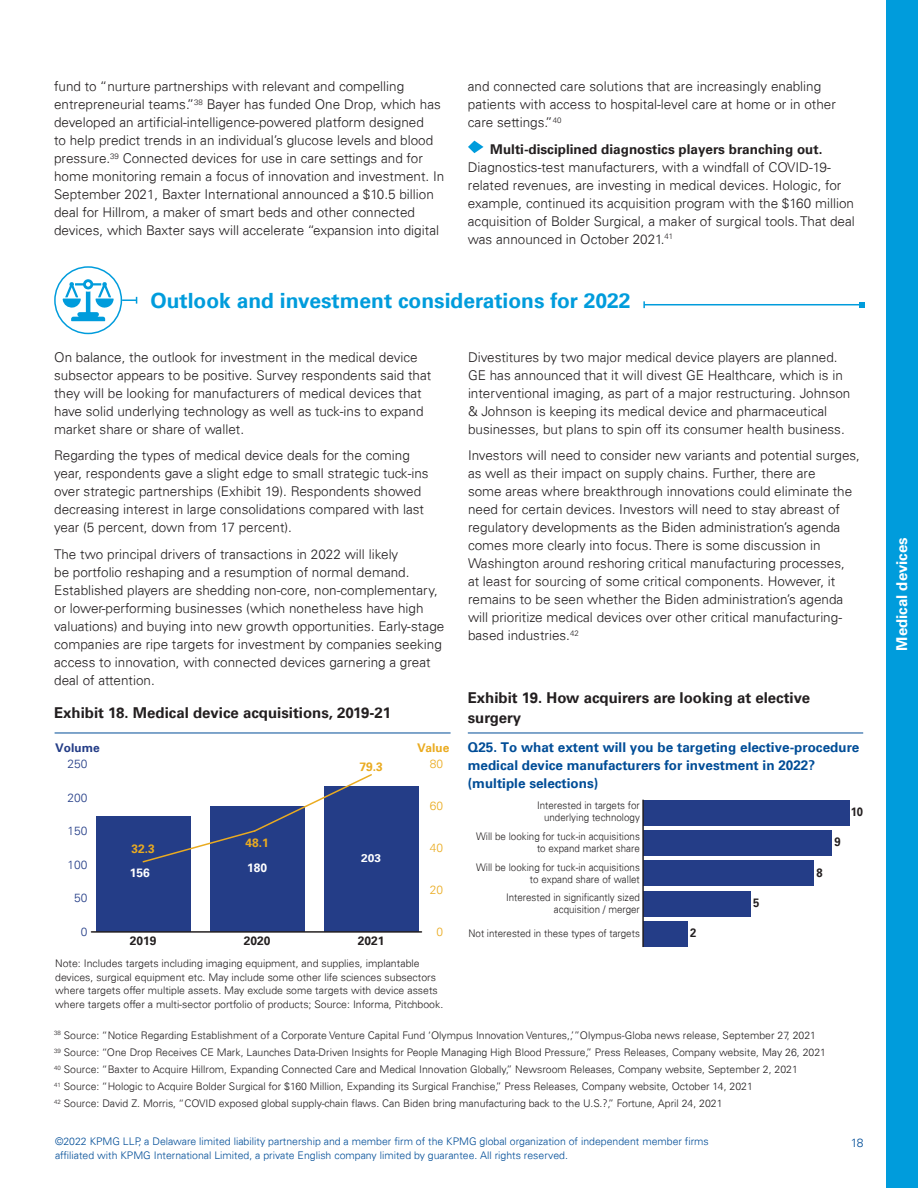
<style>
.page{position:relative;width:918px;height:1188px;background:#fff}
.page>*{position:absolute;margin:0;border:0;box-sizing:border-box;transform-origin:0 0}
.Subhead_14pt_Blue{font:700 21px "Universfor KPMG";color:#009cdc}
.Graph_Title_11pt_Bla{font:700 15px/19.5px "Universfor KPMG";color:#231f20}
.Subhead_14pt_Blue-2{font:700 15px "Universfor KPMG";color:#fff}
.Bodycopy_9pt{font:300 13.5px/18px "Univers 45";color:#231f20}
.Bodycopy_9pt-2{font:700 13.5px/18px "Univers";color:#014d97}
.t1{font:700 12px "Univers";color:#eaab20}
.t2{font:300 12px "Univers 45";color:#243d87}
.t3{font:700 12px "Univers";color:#231f20}
.t4{font:300 12px "Univers 45";color:#eaab20}
.t5{font:700 12px "Univers";color:#fff}
.t6{font:700 12px "Univers";color:#243d87}
.t7{font:700 12px "Univers";color:#231f20;scale:.93 1}
.t8{font:300 12px "Univers 45";color:#014d97}
.t9{font:700 11.1px "Univers";color:#fff;scale:1.08 1}
.Source_7pt_Black{font:300 10.5px/13.5px "Univers 45";color:#231f20}
.Source_7pt_Black-2{font:300 10.5px/12px "Univers 45";color:#231f20;text-align:right;scale:.93 1}
.t10{font:300 10.5px "Univers 45";color:#014d97}
.s1{font-family:"Univers";font-weight:700}
</style>
<div class="page">
<hr style="left:644px;top:304px;width:218px;height:1px;background:#009cdc">
<svg style="left:643px;top:301px;width:2px;height:7px"></svg>
<svg style="left:859px;top:302px;width:6px;height:6px"></svg>
<div style="left:54px;top:266px;width:68px;height:68px;border:2px solid #009cdc;border-radius:50%"></div>
<svg style="left:122px;top:297px;width:15px;height:7px"></svg>
<svg style="left:63px;top:279px;width:51px;height:42px"></svg>
<svg style="left:468px;top:141px;width:16px;height:12px"></svg>
<div style="left:96px;top:817px;width:95px;height:115px;background:#243d87"></div>
<div style="left:210px;top:806px;width:95px;height:126px;background:#243d87"></div>
<div style="left:324px;top:787px;width:95px;height:145px;background:#243d87"></div>
<hr style="left:91px;top:931px;width:331px;height:2px;background:#231f20">
<svg style="left:141px;top:774px;width:232px;height:89px"></svg>
<hr style="left:55px;top:733px;width:396px;height:1px;background:#014d97">
<hr style="left:468px;top:733px;width:395px;height:1px;background:#014d97">
<div style="left:643px;top:800px;width:206px;height:26px;background:#243d87"></div>
<div style="left:643px;top:830px;width:189px;height:26px;background:#243d87"></div>
<div style="left:643px;top:860px;width:171px;height:26px;background:#243d87"></div>
<div style="left:643px;top:891px;width:108px;height:26px;background:#243d87"></div>
<div style="left:643px;top:921px;width:45px;height:26px;background:#243d87"></div>
<hr style="left:642px;top:800px;width:2px;height:147px;background:#231f20">
<div style="left:887px;top:0;width:31px;height:1188px;background:#009cdc"></div>
<p class="Bodycopy_9pt" style="left:54px;top:77px;width:392px">fund to “nurture partnerships with relevant and compelling entrepreneurial teams.”<sup>38</sup> Bayer has funded One Drop, which has developed an artificial-intelligence-powered platform designed<br>to help predict trends in an individual’s glucose levels and blood pressure.<sup>39</sup> Connected devices for use in care settings and for home monitoring remain a focus of innovation and investment. In September 2021, Baxter International announced a $10.5 billion deal for Hillrom, a maker of smart beds and other connected devices, which Baxter says will accelerate “expansion into digital</p>
<p class="Bodycopy_9pt" style="left:468px;top:77px;width:370px">and connected care solutions that are increasingly enabling patients with access to hospital-level care at home or in other care settings.”<sup>40</sup></p>
<p class="Bodycopy_9pt" style="left:468px;top:140px;width:388px;text-indent:22px"><span class="s1">Multi-disciplined diagnostics players branching out.<br></span>Diagnostics-test manufacturers, with a windfall of COVID-19- related revenues, are investing in medical devices. Hologic, for example, continued its acquisition program with the $160 million acquisition of Bolder Surgical, a maker of surgical tools. That deal was announced in October 2021.<sup>41</sup></p>
<p class="Subhead_14pt_Blue" style="left:150px;top:288px;width:482px">Outlook and investment considerations for 2022</p>
<p class="Bodycopy_9pt" style="left:54px;top:348px;width:379px">On balance, the outlook for investment in the medical device subsector appears to be positive. Survey respondents said that they will be looking for manufacturers of medical devices that have solid underlying technology as well as tuck-ins to expand market share or share of wallet.</p>
<p class="Bodycopy_9pt" style="left:54px;top:446px;width:376px">Regarding the types of medical device deals for the coming year, respondents gave a slight edge to small strategic tuck-ins over strategic partnerships (Exhibit 19). Respondents showed decreasing interest in large consolidations compared with last year (5 percent, down from 17 percent).</p>
<p class="Bodycopy_9pt" style="left:54px;top:545px;width:392px">The two principal drivers of transactions in 2022 will likely<br>be portfolio reshaping and a resumption of normal demand.<br>Established players are shedding non-core, non-complementary, or lower-performing businesses (which nonetheless have high valuations) and buying into new growth opportunities. Early-stage companies are ripe targets for investment by companies seeking access to innovation, with connected devices garnering a great deal of attention.</p>
<p class="Graph_Title_11pt_Bla" style="left:54px;top:703px;width:339px">Exhibit 18. Medical device acquisitions, 2019-21</p>
<p class="t6" style="left:55px;top:741px;width:46px">Volume</p>
<p class="t1" style="left:417px;top:741px;width:34px">Value</p>
<p class="t2" style="left:68px;top:757px;width:21px">250</p>
<p class="t2" style="left:68px;top:790px;width:21px">200</p>
<p class="t2" style="left:68px;top:824px;width:21px">150</p>
<p class="t2" style="left:68px;top:857px;width:21px">100</p>
<p class="t2" style="left:74px;top:891px;width:15px">50</p>
<p class="t2" style="left:81px;top:924px;width:8px">0</p>
<p class="t1" style="left:132px;top:842px;width:25px">32.3</p>
<p class="t5" style="left:130px;top:866px;width:21px">156</p>
<p class="t3" style="left:130px;top:933px;width:28px">2019</p>
<p class="t1" style="left:246px;top:836px;width:25px">48.1</p>
<p class="t5" style="left:247px;top:861px;width:21px">180</p>
<p class="t3" style="left:244px;top:933px;width:28px">2020</p>
<p class="t1" style="left:360px;top:760px;width:25px">79.3</p>
<p class="t9" style="left:361px;top:852px;width:20px">203</p>
<p class="t3" style="left:358px;top:933px;width:28px">2021</p>
<p class="t4" style="left:430px;top:757px;width:15px">80</p>
<p class="t4" style="left:430px;top:798px;width:15px">60</p>
<p class="t4" style="left:430px;top:840px;width:15px">40</p>
<p class="t4" style="left:430px;top:882px;width:15px">20</p>
<p class="t4" style="left:437px;top:924px;width:8px">0</p>
<p class="Source_7pt_Black" style="left:55px;top:957px;width:390px">Note: Includes targets including imaging equipment, and supplies, implantable devices, surgical equipment etc. May include some other life sciences subsectors where targets offer multiple assets. May exclude some targets with device assets where targets offer a multi-sector portfolio of products; Source: Informa, Pitchbook.</p>
<p class="Bodycopy_9pt" style="left:468px;top:348px;width:384px">Divestitures by two major medical device players are planned.<br>GE has announced that it will divest GE Healthcare, which is in interventional imaging, as part of a major restructuring. Johnson &amp; Johnson is keeping its medical device and pharmaceutical businesses, but plans to spin off its consumer health business.</p>
<p class="Bodycopy_9pt" style="left:468px;top:446px;width:394px">Investors will need to consider new variants and potential surges, as well as their impact on supply chains. Further, there are<br>some areas where breakthrough innovations could eliminate the need for certain devices. Investors will need to stay abreast of regulatory developments as the Biden administration’s agenda comes more clearly into focus. There is some discussion in Washington around reshoring critical manufacturing processes,<br>at least for sourcing of some critical components. However, it remains to be seen whether the Biden administration’s agenda will prioritize medical devices over other critical manufacturing&shy;based industries.<sup>42</sup></p>
<p class="Graph_Title_11pt_Bla" style="left:468px;top:688px;width:344px">Exhibit 19. How acquirers are looking at elective surgery</p>
<p class="Bodycopy_9pt-2" style="left:468px;top:738px;width:393px">Q25. To what extent will you be targeting elective-procedure medical device manufacturers for investment in 2022? (multiple selections)</p>
<p class="Source_7pt_Black-2" style="left:537px;top:799px;width:112px">Interested in targets for underlying technology</p>
<p class="t7" style="left:851px;top:805px;width:15px">10</p>
<p class="t7" style="left:834px;top:835px;width:8px">9</p>
<p class="Source_7pt_Black-2" style="left:476px;top:830px;width:178px">Will be looking for tuck-in acquisitions to expand market share</p>
<p class="Source_7pt_Black-2" style="left:476px;top:861px;width:178px">Will be looking for tuck-in acquisitions to expand share of wallet</p>
<p class="Source_7pt_Black-2" style="left:506px;top:892px;width:145px">Interested in significantly sized acquisition / merger</p>
<p class="Source_7pt_Black-2" style="left:468px;top:928px;width:186px">Not interested in these types of targets</p>
<p class="t7" style="left:690px;top:926px;width:8px">2</p>
<p class="t7" style="left:753px;top:896px;width:8px">5</p>
<p class="t7" style="left:816px;top:865px;width:8px">8</p>
<p class="Source_7pt_Black" style="left:54px;top:1028px;width:763px"><sup>38</sup> Source: “Notice Regarding Establishment of a Corporate Venture Capital Fund ‘Olympus Innovation Ventures,,’”Olympus-Globa news release, September 27, 2021</p>
<p class="Source_7pt_Black" style="left:54px;top:1046px;width:773px"><sup>39</sup> Source: “One Drop Receives CE Mark, Launches Data-Driven Insights for People Managing High Blood Pressure,” Press Releases, Company website, May 26, 2021</p>
<p class="Source_7pt_Black" style="left:54px;top:1063px;width:745px"><sup>40</sup> Source: “Baxter to Acquire Hillrom, Expanding Connected Care and Medical Innovation Globally,” Newsroom Releases, Company website, September 2, 2021</p>
<p class="Source_7pt_Black" style="left:54px;top:1080px;width:700px"><sup>41</sup> Source: “Hologic to Acquire Bolder Surgical for $160 Million, Expanding its Surgical Franchise,” Press Releases, Company website, October 14, 2021</p>
<p class="Source_7pt_Black" style="left:54px;top:1097px;width:670px"><sup>42</sup> Source: David Z. Morris, “COVID exposed global supply-chain flaws. Can Biden bring manufacturing back to the U.S.?,” Fortune, April 24, 2021</p>
<p class="t10" style="left:55px;top:1135px;width:655px">©2022 KPMG LLP, a Delaware limited liability partnership and a member firm of the KPMG global organization of independent member firms</p>
<p class="t8" style="left:851px;top:1135px;width:14px">18</p>
<p class="t10" style="left:55px;top:1149px;width:514px">affiliated with KPMG International Limited, a private English company limited by guarantee. All rights reserved.</p>
<p class="Subhead_14pt_Blue-2" style="left:893px;top:651px;width:115px;rotate:-90deg">Medical devices</p>
</div>
